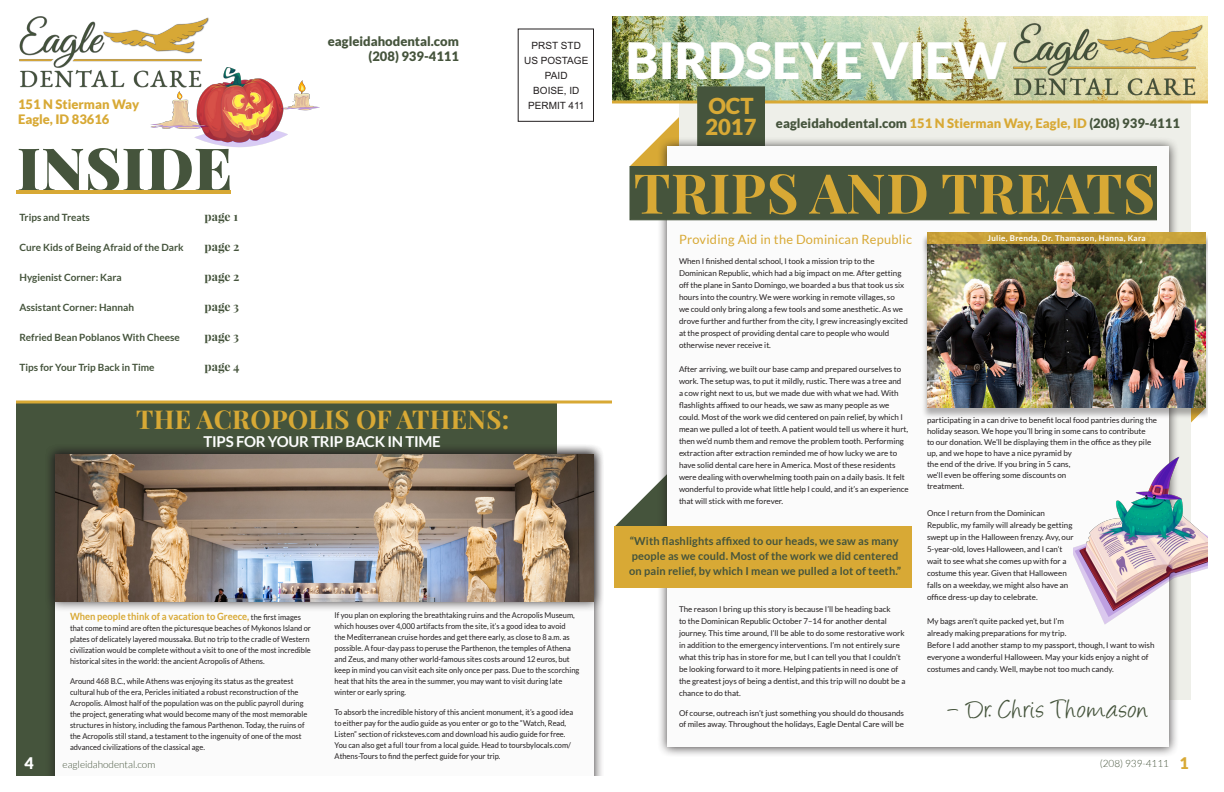
<style>
.page{position:relative;width:1224px;height:792px;background:#fff}
.page>*{position:absolute;margin:0;border:0;box-sizing:border-box;transform-origin:0 0}
.t1{font:900 59px "Playfair Display";letter-spacing:.01em;color:#45543c}
.t2{font:700 55px "Playfair Display";letter-spacing:.01em;color:#d8a935}
.t3{font:900 50px "Lato";color:#fff}
.t4{font:29.7px "Angelina";letter-spacing:.05em;color:#45543c}
.t5{font:700 25.9px "Playfair Display";letter-spacing:.01em;color:#d8a935}
.t6{font:900 22px/20.4px "Lato";color:#d8a935}
.t7{font:900 16px "Lato";color:#d8a935}
.t8{font:900 16px "Lato";color:#fff}
.t9{font:700 15px "Lato";letter-spacing:-.02em;color:#fff}
.t10{font:900 13px/15.6px "Lato";color:#45543c;text-align:right}
.t11{font:900 13px "Lato";color:#d8a935}
.t12{font:12.8px "Lato";letter-spacing:.02em;color:#d8a935}
.t13{font:700 12px "Playfair Display";color:#45543c}
.t14{font:700 11px/15px "Lato";letter-spacing:.01em;color:#45543c}
.t15{font:700 10px "Lato";color:#45543c}
.t16{font:700 10px "Lato";color:#d8a935;scale:.94 1}
.t17{font:10px/15px "Arial";color:#231f20;text-align:center}
.t18{font:300 10px "Lato";color:#45543c}
.t19{font:8px/12px "Lato";color:#231f20}
.t20{font:8px/11px "Lato";color:#231f20;scale:.94 1}
.t21{font:700 8px "Lato";letter-spacing:.04em;color:#fff}
.s1{font-weight:400;font-size:8px;color:#231f20}
.s2{color:#d8a935}
</style>
<div class="page">
<img style="left:16px;top:16px;width:1192px;height:760px">
<p class="t11" style="left:18px;top:96px;width:123px">151 N Stierman Way</p>
<p class="t11" style="left:18px;top:112px;width:93px">Eagle, ID 83616</p>
<p class="t1" style="left:17px;top:130px;width:217px">INSIDE</p>
<p class="t15" style="left:19px;top:212px;width:72px">Trips and Treats</p>
<p class="t15" style="left:19px;top:242px;width:166px">Cure Kids of Being Afraid of the Dark</p>
<p class="t15" style="left:19px;top:272px;width:104px">Hygienist Corner: Kara</p>
<p class="t15" style="left:19px;top:302px;width:116px">Assistant Corner: Hannah</p>
<p class="t15" style="left:19px;top:332px;width:162px">Refried Bean Poblanos With Cheese</p>
<p class="t15" style="left:19px;top:362px;width:137px">Tips for Your Trip Back in Time</p>
<p class="t13" style="left:205px;top:209px;width:35px">page 1</p>
<p class="t13" style="left:205px;top:239px;width:36px">page 2</p>
<p class="t13" style="left:205px;top:269px;width:36px">page 2</p>
<p class="t13" style="left:205px;top:299px;width:36px">page 3</p>
<p class="t13" style="left:205px;top:329px;width:36px">page 3</p>
<p class="t13" style="left:205px;top:359px;width:36px">page 4</p>
<p class="t10" style="left:328px;top:33px;width:133px">eagleidahodental.com (208) 939-4111</p>
<p class="t5" style="left:136px;top:403px;width:374px">THE ACROPOLIS OF ATHENS:</p>
<p class="t9" style="left:204px;top:433px;width:239px">TIPS FOR YOUR TRIP BACK IN TIME</p>
<p class="t17" style="left:524px;top:38px;width:66px">PRST STD<br>US POSTAGE<br>PAID<br>BOISE, ID<br>PERMIT 411</p>
<p class="t16" style="left:70px;top:610px;width:247px">When people think of a vacation to Greece, <span class="s1">the first images</span></p>
<p class="t20" style="left:70px;top:622px;width:258px">that come to mind are often the picturesque beaches of Mykonos Island or plates of delicately layered moussaka. But no trip to the cradle of Western civilization would be complete without a visit to one of the most incredible historical sites in the world: the ancient Acropolis of Athens.</p>
<p class="t20" style="left:70px;top:675px;width:254px">Around 468 B.C., while Athens was enjoying its status as the greatest cultural hub of the era, Pericles initiated a robust reconstruction of the Acropolis. Almost half of the population was on the public payroll during the project, generating what would become many of the most memorable structures in history, including the famous Parthenon. Today, the ruins of the Acropolis still stand, a testament to the ingenuity of one of the most advanced civilizations of the classical age.</p>
<p class="t8" style="left:24px;top:753px;width:11px">4</p>
<p class="t18" style="left:63px;top:759px;width:94px">eagleidahodental.com</p>
<p class="t20" style="left:335px;top:610px;width:262px">If you plan on exploring the breathtaking ruins and the Acropolis Museum, which houses over 4,000 artifacts from the site, it’s a good idea to avoid<br>the Mediterranean cruise hordes and get there early, as close to 8 a.m. as possible. A four-day pass to peruse the Parthenon, the temples of Athena and Zeus, and many other world-famous sites costs around 12 euros, but keep in mind you can visit each site only once per pass. Due to the scorching heat that hits the area in the summer, you may want to visit during late winter or early spring.</p>
<p class="t20" style="left:335px;top:707px;width:255px">To absorb the incredible history of this ancient monument, it’s a good idea to either pay for the audio guide as you enter or go to the “Watch, Read, Listen” section of ricksteves.com and download his audio guide for free.<br>You can also get a full tour from a local guide. Head to toursbylocals.com/ Athens-Tours to find the perfect guide for your trip.</p>
<p class="t3" style="left:626px;top:32px;width:382px">BIRDSEYE VIEW</p>
<p class="t10" style="left:776px;top:116px;width:405px">eagleidahodental.com <span class="s2">151 N Stierman Way, Eagle, ID</span> (208) 939-4111</p>
<p class="t6" style="left:705px;top:95px;width:53px">OCT<br>2017</p>
<p class="t2" style="left:634px;top:158px;width:523px">TRIPS AND TREATS</p>
<p class="t12" style="left:679px;top:232px;width:235px">Providing Aid in the Dominican Republic</p>
<p class="t19" style="left:679px;top:255px;width:230px">When I finished dental school, I took a mission trip to the Dominican Republic, which had a big impact on me. After getting off the plane in Santo Domingo, we boarded a bus that took us six hours into the country. We were working in remote villages, so<br>we could only bring along a few tools and some anesthetic. As we drove further and further from the city, I grew increasingly excited at the prospect of providing dental care to people who would otherwise never receive it.</p>
<p class="t19" style="left:679px;top:363px;width:231px">After arriving, we built our base camp and prepared ourselves to work. The setup was, to put it mildly, rustic. There was a tree and<br>a cow right next to us, but we made due with what we had. With flashlights affixed to our heads, we saw as many people as we could. Most of the work we did centered on pain relief, by which I mean we pulled a lot of teeth. A patient would tell us where it hurt, then we’d numb them and remove the problem tooth. Performing extraction after extraction reminded me of how lucky we are to have solid dental care here in America. Most of these residents were dealing with overwhelming tooth pain on a daily basis. It felt wonderful to provide what little help I could, and it’s an experience that will stick with me forever.</p>
<p class="t14" style="left:629px;top:534px;width:273px">“With flashlights affixed to our heads, we saw as many people as we could. Most of the work we did centered on pain relief, by which I mean we pulled a lot of teeth.”</p>
<p class="t19" style="left:679px;top:603px;width:228px">The reason I bring up this story is because I’ll be heading back<br>to the Dominican Republic October 7–14 for another dental journey. This time around, I’ll be able to do some restorative work in addition to the emergency interventions. I’m not entirely sure what this trip has in store for me, but I can tell you that I couldn’t be looking forward to it more. Helping patients in need is one of the greatest joys of being a dentist, and this trip will no doubt be a chance to do that.</p>
<p class="t19" style="left:679px;top:708px;width:227px;line-height:11px">Of course, outreach isn’t just something you should do thousands of miles away. Throughout the holidays, Eagle Dental Care will be</p>
<p class="t21" style="left:988px;top:234px;width:160px">Julie, Brenda, Dr. Thamason, Hanna, Kara</p>
<p class="t19" style="left:927px;top:414px;width:231px;line-height:11px">participating in a can drive to benefit local food pantries during the holiday season. We hope you’ll bring in some cans to contribute<br>to our donation. We’ll be displaying them in the office as they pile up, and we hope to have a nice pyramid by<br>the end of the drive. If you bring in 5 cans,<br>we’ll even be offering some discounts on<br>treatment.</p>
<p class="t19" style="left:927px;top:507px;width:148px">Once I return from the Dominican Republic, my family will already be getting swept up in the Halloween frenzy. Avy, our 5-year-old, loves Halloween, and I can’t wait to see what she comes up with for a costume this year. Given that Halloween falls on a weekday, we might also have an office dress-up day to celebrate.</p>
<p class="t19" style="left:927px;top:615px;width:229px">My bags aren’t quite packed yet, but I’m<br>already making preparations for my trip.<br>Before I add another stamp to my passport, though, I want to wish everyone a wonderful Halloween. May your kids enjoy a night of costumes and candy. Well, maybe not too much candy.</p>
<p class="t4" style="left:948px;top:697px;width:202px">– Dr. Chris Thomason</p>
<p class="t18" style="left:1100px;top:758px;width:71px">(208) 939-4111</p>
<p class="t7" style="left:1179px;top:754px;width:11px">1</p>
</div>
